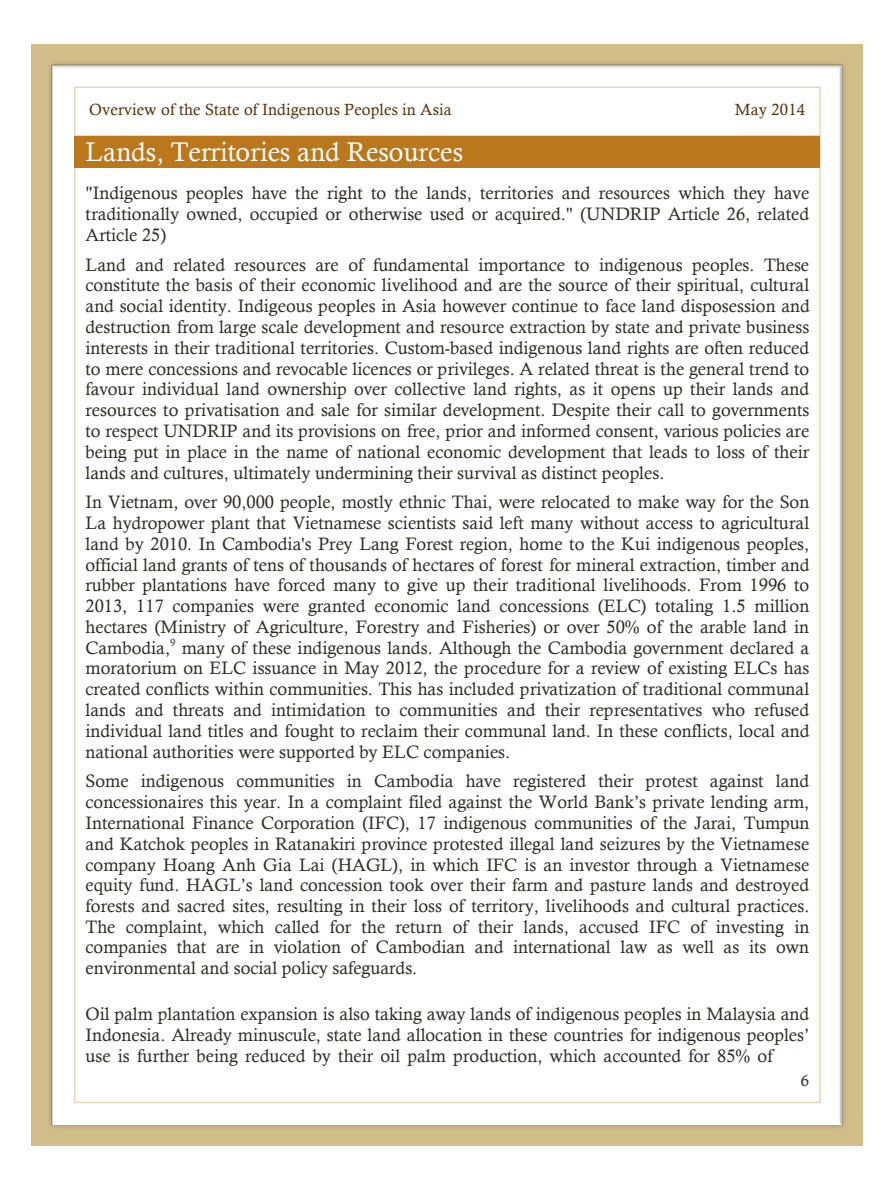
<style>
.page{position:relative;width:893px;height:1188px;background:#fff}
.page>*{position:absolute;margin:0;border:0;box-sizing:border-box;transform-origin:0 0}
.t1{font:27px "Calisto";color:#fff}
.t2{font:18px/20.7px "Calisto";color:#302c24;text-align:justify}
.t3{font:16.2px "Calisto";letter-spacing:.01em;color:#56310b}
.t4{font:16.2px "Calisto";color:#302c24}
</style>
<div class="page">
<div style="left:32px;top:44px;width:831px;height:1102px;background:#d1bd8a"></div>
<div style="left:49px;top:63px;width:796px;height:1065px;background:#fff"></div>
<hr style="left:75px;top:135px;width:745px;height:2px;background:#e4d8bc">
<img style="left:75px;top:136px;width:745px;height:39px">
<p class="t3" style="left:89px;top:100px;width:364px">Overview of the State of Indigenous Peoples in Asia</p>
<p class="t3" style="left:735px;top:100px;width:72px">May 2014</p>
<h1 class="t1" style="left:86px;top:136px;width:379px">Lands, Territories and Resources</h1>
<p class="t2" style="left:86px;top:182px;width:725px">"Indigenous peoples have the right to the lands, territories and resources which they have traditionally owned, occupied or otherwise used or acquired." (UNDRIP Article 26, related Article 25)</p>
<p class="t2" style="left:86px;top:254px;width:726px">Land and related resources are of fundamental importance to indigenous peoples. These constitute the basis of their economic livelihood and are the source of their spiritual, cultural and social identity. Indigeous peoples in Asia however continue to face land disposession and destruction from large scale development and resource extraction by state and private business interests in their traditional territories. Custom-based indigenous land rights are often reduced to mere concessions and revocable licences or privileges. A related threat is the general trend to favour individual land ownership over collective land rights, as it opens up their lands and resources to privatisation and sale for similar development. Despite their call to governments to respect UNDRIP and its provisions on free, prior and informed consent, various policies are being put in place in the name of national economic development that leads to loss of their lands and cultures, ultimately undermining their survival as distinct peoples.</p>
<p class="t2" style="left:86px;top:491px;width:726px">In Vietnam, over 90,000 people, mostly ethnic Thai, were relocated to make way for the Son La hydropower plant that Vietnamese scientists said left many without access to agricultural land by 2010. In Cambodia's Prey Lang Forest region, home to the Kui indigenous peoples, official land grants of tens of thousands of hectares of forest for mineral extraction, timber and rubber plantations have forced many to give up their traditional livelihoods. From 1996 to 2013, 117 companies were granted economic land concessions (ELC) totaling 1.5 million hectares (Ministry of Agriculture, Forestry and Fisheries) or over 50% of the arable land in Cambodia,<sup>9</sup> many of these indigenous lands. Although the Cambodia government declared a moratorium on ELC issuance in May 2012, the procedure for a review of existing ELCs has created conflicts within communities. This has included privatization of traditional communal lands and threats and intimidation to communities and their representatives who refused individual land titles and fought to reclaim their communal land. In these conflicts, local and national authorities were supported by ELC companies.</p>
<p class="t2" style="left:86px;top:771px;width:725px">Some indigenous communities in Cambodia have registered their protest against land concessionaires this year. In a complaint filed against the World Bank’s private lending arm, International Finance Corporation (IFC), 17 indigenous communities of the Jarai, Tumpun and Katchok peoples in Ratanakiri province protested illegal land seizures by the Vietnamese company Hoang Anh Gia Lai (HAGL), in which IFC is an investor through a Vietnamese equity fund. HAGL’s land concession took over their farm and pasture lands and destroyed forests and sacred sites, resulting in their loss of territory, livelihoods and cultural practices.<br>The complaint, which called for the return of their lands, accused IFC of investing in companies that are in violation of Cambodian and international law as well as its own environmental and social policy safeguards.</p>
<p class="t2" style="left:86px;top:1004px;width:725px">Oil palm plantation expansion is also taking away lands of indigenous peoples in Malaysia and Indonesia. Already minuscule, state land allocation in these countries for indigenous peoples’ use is further being reduced by their oil palm production, which accounted for 85% of</p>
<p class="t4" style="left:801px;top:1071px;width:10px">6</p>
</div>
